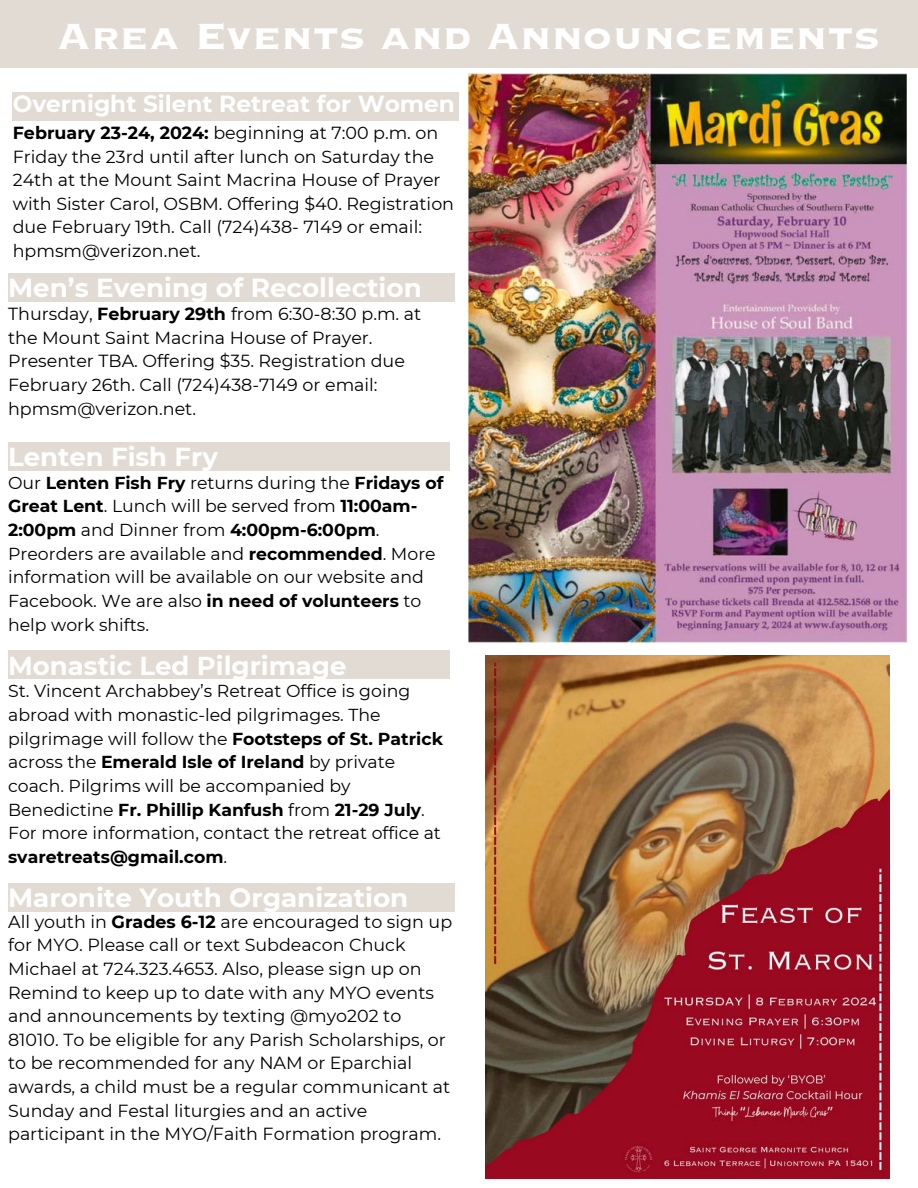
<style>
.page{position:relative;width:918px;height:1188px;background:#fff}
.page>*{position:absolute;margin:0;border:0;box-sizing:border-box;transform-origin:0 0}
.t1{font:47.25px "Copperplate Gothic LT Pro 33 BC";color:#fff}
.t2{font:700 26.25px "Montserrat";color:#fff}
.t3{font:700 25.95px "Montserrat";color:#fff}
.t4{font:700 23.25px "Montserrat";color:#fff}
.t5{font:17.55px/23.7px "Montserrat";color:#000}
.t6{font:17.25px/23.7px "Montserrat";color:#000}
.s1{font-weight:700}
</style>
<div class="page">
<div style="left:0;top:0;width:918px;height:67px;background:#e1dbd3"></div>
<img style="left:468px;top:74px;width:438px;height:568px">
<img style="left:485px;top:655px;width:404px;height:523px">
<div style="left:13px;top:92px;width:446px;height:28px;background:#e1dbd3"></div>
<div style="left:8px;top:273px;width:446px;height:29px;background:#e1dbd3"></div>
<div style="left:8px;top:442px;width:442px;height:28px;background:#e1dbd3"></div>
<div style="left:8px;top:883px;width:446px;height:28px;background:#e1dbd3"></div>
<div style="left:8px;top:651px;width:442px;height:28px;background:#e1dbd3"></div>
<p class="t1" style="left:57px;top:15px;width:825px">Area Events and Announcements</p>
<h2 class="t4" style="left:13px;top:89px;width:444px">Overnight Silent Retreat for Women</h2>
<p class="t5" style="left:13px;top:121px;width:443px"><span class="s1">February 23-24, 2024:</span> beginning at 7:00 p.m. on Friday the 23rd until after lunch on Saturday the 24th at the Mount Saint Macrina House of Prayer with Sister Carol, OSBM. Offering $40. Registration due February 19th. Call (724)438- 7149 or email: hpmsm@verizon.net.</p>
<h2 class="t2" style="left:8px;top:272px;width:415px">Men’s Evening of Recollection</h2>
<p class="t5" style="left:8px;top:302px;width:415px">Thursday, <span class="s1">February 29th</span> from 6:30-8:30 p.m. at the Mount Saint Macrina House of Prayer.<br>Presenter TBA. Offering $35. Registration due February 26th. Call (724)438-7149 or email: hpmsm@verizon.net.</p>
<p class="t3" style="left:8px;top:441px;width:211px">Lenten Fish Fry</p>
<h2 class="t6" style="left:8px;top:471px;width:437px">Our <span class="s1">Lenten Fish Fry</span> returns during the <span class="s1">Fridays of Great Lent</span>. Lunch will be served from <span class="s1">11:00am-2:00pm</span> and Dinner from <span class="s1">4:00pm-6:00pm</span>.<br>Preorders are available and <span class="s1">recommended</span>. More information will be available on our website and Facebook. We are also <span class="s1">in need of volunteers</span> to help work shifts.</h2>
<p class="t3" style="left:8px;top:650px;width:340px">Monastic Led Pilgrimage</p>
<p class="t6" style="left:8px;top:679px;width:436px">St. Vincent Archabbey’s Retreat Office is going abroad with monastic-led pilgrimages. The pilgrimage will follow the <span class="s1">Footsteps of St. Patrick </span>across the <span class="s1">Emerald Isle of Ireland</span> by private coach. Pilgrims will be accompanied by Benedictine <span class="s1">Fr. Phillip Kanfush</span> from <span class="s1">21-29 July</span>.<br>For more information, contact the retreat office at <span class="s1">svaretreats@gmail.com</span>.</p>
<p class="t2" style="left:8px;top:882px;width:402px">Maronite Youth Organization</p>
<h2 class="t5" style="left:8px;top:910px;width:446px">All youth in <span class="s1">Grades 6-12</span> are encouraged to sign up for MYO. Please call or text Subdeacon Chuck Michael at 724.323.4653. Also, please sign up on Remind to keep up to date with any MYO events and announcements by texting @myo202 to 81010. To be eligible for any Parish Scholarships, or to be recommended for any NAM or Eparchial awards, a child must be a regular communicant at Sunday and Festal liturgies and an active participant in the MYO/Faith Formation program.</h2>
</div>
